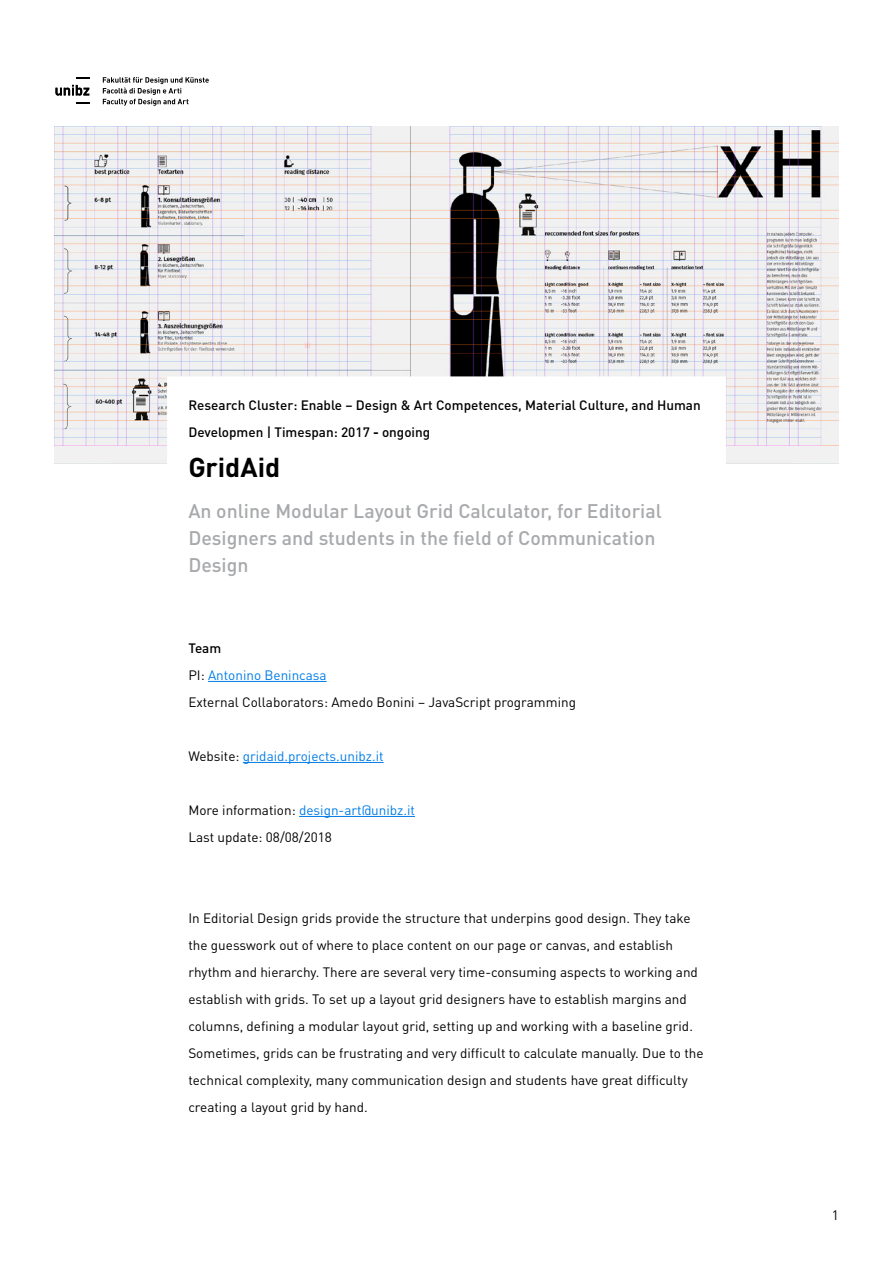
<style>
.page{position:relative;width:893px;height:1263px;background:#fff}
.page>*{position:absolute;margin:0;border:0;box-sizing:border-box;transform-origin:0 0}
.t1{font:700 27px "DINOT";color:#000}
.t2{font:500 19.5px/27px "DINOT";color:#a7a9ac}
.t3{font:13.5px/27px "DINOT";color:#000}
.t4{font:500 13.5px/27px "DINOT";color:#000}
.t5{font:13.5px "DINOT";color:#007ce8}
.s1{font-weight:700}
.s2{font-weight:500}
.s3{color:#007ce8}
.s4{color:#000}
</style>
<div class="page">
<hr style="left:208px;top:681px;width:119px;height:1px;background:#007ce8">
<hr style="left:243px;top:762px;width:141px;height:1px;background:#007ce8">
<hr style="left:299px;top:816px;width:116px;height:1px;background:#007ce8">
<svg style="left:76px;top:77px;width:13px;height:2px"></svg>
<svg style="left:76px;top:102px;width:13px;height:2px"></svg>
<svg style="left:56px;top:85px;width:33px;height:11px"></svg>
<svg style="left:103px;top:77px;width:106px;height:29px"></svg>
<img style="left:54px;top:126px;width:785px;height:338px">
<p class="t4" style="left:188px;top:391px;width:514px">Research Cluster: Enable – Design &amp; Art Competences, Material Culture, and Human<br>Developmen | Timespan: 2017 <span class="s1">-</span> ongoing</p>
<h1 class="t1" style="left:188px;top:449px;width:93px">GridAid</h1>
<h2 class="t2" style="left:188px;top:496px;width:475px">An online Modular Layout Grid Calculator, for Editorial<br>Designers and students in the field of Communication<br>Design</h2>
<p class="t3" style="left:188px;top:634px;width:389px"><span class="s2">Team<br></span>PI: <span class="s3">Antonino Benincasa<br></span>External Collaborators: Amedo Bonini – JavaScript programming</p>
<p class="t5" style="left:188px;top:746px;width:197px"><span class="s4">Website:</span> gridaid.projects.unibz.it</p>
<p class="t3" style="left:188px;top:796px;width:228px">More information: <span class="s3">design-art@unibz.it<br></span>Last update: 08/08/2018</p>
<p class="t3" style="left:188px;top:904px;width:517px">In Editorial Design grids provide the structure that underpins good design. They take the guesswork out of where to place content on our page or canvas, and establish rhythm and hierarchy. There are several very time-consuming aspects to working and establish with grids. To set up a layout grid designers have to establish margins and columns, defining a modular layout grid, setting up and working with a baseline grid.<br>Sometimes, grids can be frustrating and very difficult to calculate manually. Due to the technical complexity, many communication design and students have great difficulty creating a layout grid by hand.</p>
<p class="t3" style="left:832px;top:1201px;width:9px">1</p>
</div>
